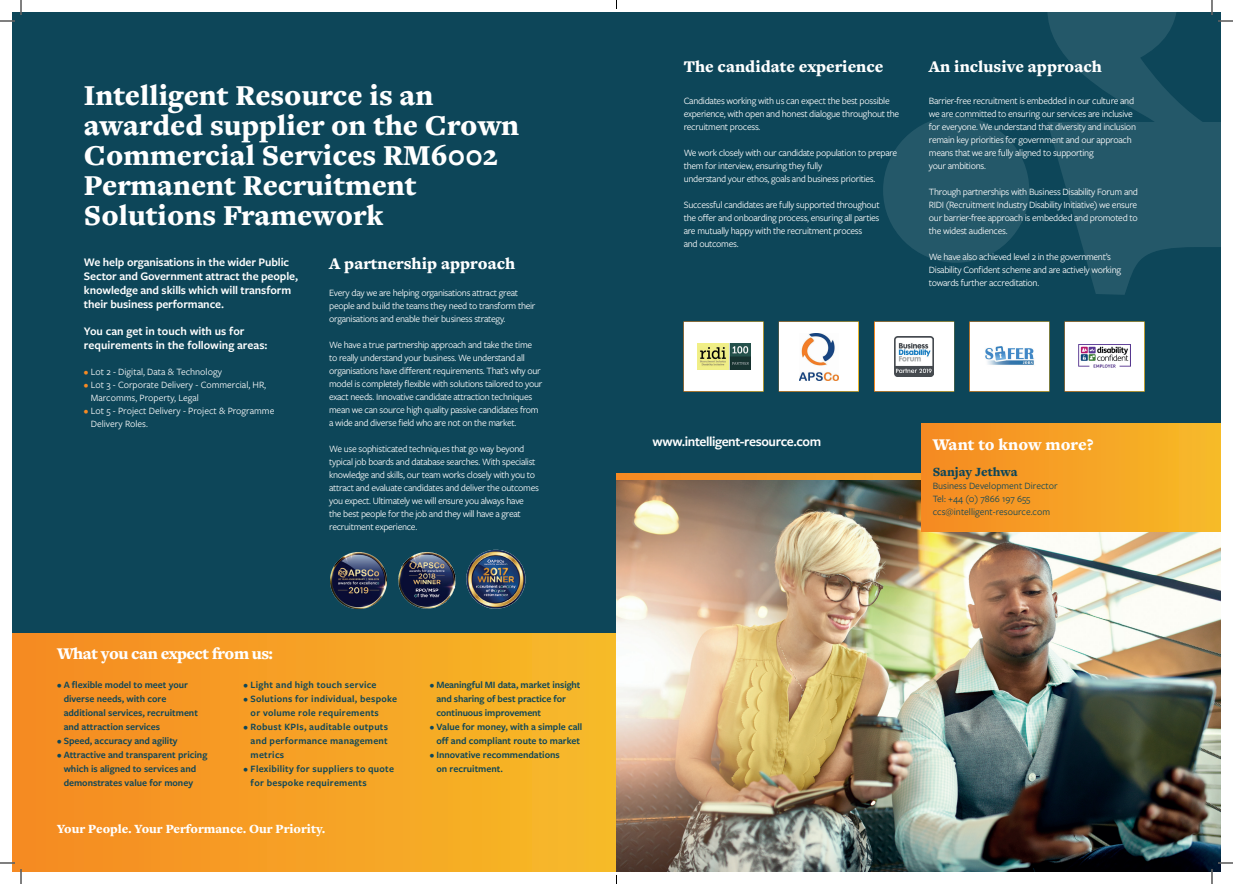
<style>
.page{position:relative;width:1233px;height:884px;background:#fff}
.page>*{position:absolute;margin:0;border:0;box-sizing:border-box;transform-origin:0 0}
.t1{font:900 30px/30px "Freight Text Pro";color:#fff}
.t2{font:900 17px "Freight Text Pro";color:#fff}
.t3{font:900 17px "Freight Text Pro";letter-spacing:-.03em;color:#fff}
.t4{font:600 14px "Freight Sans Pro";letter-spacing:-.03em;color:#fff}
.t5{font:900 13px "Freight Text Pro";color:#fff}
.t6{font:900 13px "Freight Text Pro";color:#0d4659}
.t7{font:600 12px/14px "Freight Sans Pro";letter-spacing:-.01em;color:#fff}
.t8{font:10px/13px "Freight Sans Pro";letter-spacing:-.03em;color:#fff}
.t9{font:600 10px/14px "Freight Sans Pro";color:#0d4659}
.t10{font:10px/13px "Freight Sans Pro";color:#fff}
.t11{font:600 10px/14px "Freight Sans Pro";letter-spacing:.025em;color:#0d4659}
.t12{font:10px/13px "Freight Sans Pro";color:#0d4659}
.s1{color:#f68a23}
</style>
<div class="page">
<div style="left:12px;top:12px;width:605px;height:859px;background:#0d4659"></div>
<div style="left:12px;top:633px;width:605px;height:238px;background:linear-gradient(to right,#f58922,#f7bb28)"></div>
<div style="left:616px;top:12px;width:604px;height:465px;background:#0d4659"></div>
<img style="left:617px;top:479px;width:603px;height:392px">
<div style="left:617px;top:474px;width:603px;height:5px;background:#f69623"></div>
<div style="left:921px;top:423px;width:299px;height:108px;background:linear-gradient(to right,#f58922,#f7bb28)"></div>
<div style="left:883px;top:116px;width:146px;height:147px;background:#245869;border-radius:50%"></div>
<svg style="left:1047px;top:12px;width:173px;height:283px;fill:#245869"></svg>
<img style="left:466px;top:549px;width:59px;height:60px">
<img style="left:330px;top:552px;width:56px;height:56px">
<img style="left:398px;top:552px;width:57px;height:57px">
<div style="left:969px;top:321px;width:80px;height:71px;background:#fff;border:2px solid #fff"></div>
<img style="left:985px;top:346px;width:49px;height:19px">
<div style="left:1064px;top:321px;width:80px;height:71px;background:#fff;border:2px solid #fff"></div>
<img style="left:1078px;top:344px;width:52px;height:24px">
<div style="left:778px;top:321px;width:81px;height:71px;background:#fff;border:2px solid #fff"></div>
<img style="left:799px;top:333px;width:39px;height:47px">
<div style="left:874px;top:321px;width:80px;height:71px;background:#fff;border:2px solid #fff"></div>
<img style="left:894px;top:337px;width:39px;height:39px">
<div style="left:683px;top:321px;width:80px;height:71px;background:#fff;border:2px solid #fff"></div>
<img style="left:697px;top:344px;width:53px;height:26px">
<svg style="left:1218px;top:20px;width:15px;height:2px"></svg>
<svg style="left:1218px;top:862px;width:15px;height:2px"></svg>
<svg style="left:0;top:0;width:22px;height:22px"></svg>
<svg style="left:0;top:862px;width:22px;height:22px"></svg>
<svg style="left:1211px;top:0;width:1px;height:15px"></svg>
<svg style="left:1211px;top:869px;width:1px;height:15px"></svg>
<h1 class="t1" style="left:84px;top:80px;width:437px">Intelligent Resource is an awarded supplier on the Crown<br>Commercial Services RM6002<br>Permanent Recruitment<br>Solutions Framework</h1>
<p class="t7" style="left:84px;top:255px;width:215px">We help organisations in the wider Public Sector and Government attract the people, knowledge and skills which will transform their business performance.</p>
<p class="t7" style="left:84px;top:324px;width:185px">You can get in touch with us for requirements in the following areas:</p>
<p class="t10" style="left:84px;top:365px;width:139px"><span class="s1">•</span> Lot 2 - Digital, Data &amp; Technology</p>
<p class="t10" style="left:91px;top:378px;width:177px;text-indent:-7px"><span class="s1">•</span> Lot 3 - Corporate Delivery - Commercial, HR,<br>Marcomms, Property, Legal</p>
<p class="t10" style="left:91px;top:404px;width:185px;text-indent:-7px"><span class="s1">•</span> Lot 5 - Project Delivery - Project &amp; Programme<br>Delivery Roles.</p>
<h2 class="t2" style="left:329px;top:253px;width:188px">A partnership approach</h2>
<p class="t8" style="left:329px;top:285px;width:208px">Every day we are helping organisations attract great people and build the teams they need to transform their organisations and enable their business strategy.</p>
<p class="t8" style="left:329px;top:337px;width:215px">We have a true partnership approach and take the time to really understand your business. We understand all organisations have different requirements. That’s why our model is completely flexible with solutions tailored to your exact needs. Innovative candidate attraction techniques mean we can source high quality passive candidates from a wide and diverse field who are not on the market.</p>
<p class="t8" style="left:329px;top:441px;width:211px">We use sophisticated techniques that go way beyond typical job boards and database searches. With specialist knowledge and skills, our team works closely with you to attract and evaluate candidates and deliver the outcomes you expect. Ultimately we will ensure you always have<br>the best people for the job and they will have a great recruitment experience.</p>
<h2 class="t3" style="left:57px;top:642px;width:217px">What you can expect from us:</h2>
<p class="t9" style="left:64px;top:678px;width:136px;text-indent:-7px">• A flexible model to meet your diverse needs, with core additional services, recruitment and attraction services</p>
<p class="t9" style="left:57px;top:734px;width:122px">• Speed, accuracy and agility</p>
<p class="t9" style="left:64px;top:748px;width:145px;text-indent:-7px">• Attractive and transparent pricing which is aligned to services and demonstrates value for money</p>
<p class="t11" style="left:243px;top:678px;width:135px">• Light and high touch service</p>
<p class="t11" style="left:251px;top:692px;width:148px;text-indent:-7px">• Solutions for individual, bespoke or volume role requirements</p>
<p class="t9" style="left:251px;top:720px;width:139px;text-align:justify;text-indent:-7px">• Robust KPIs, auditable outputs and performance management metrics</p>
<p class="t11" style="left:251px;top:762px;width:145px;text-indent:-7px">• Flexibility for suppliers to quote for bespoke requirements</p>
<h3 class="t5" style="left:57px;top:820px;width:270px">Your People. Your Performance. Our Priority.</h3>
<p class="t9" style="left:436px;top:678px;width:146px;text-indent:-7px">• Meaningful MI data, market insight and sharing of best practice for continuous improvement</p>
<p class="t9" style="left:430px;top:720px;width:154px;text-align:center">• Value for money, with a simple call off and compliant route to market</p>
<p class="t9" style="left:436px;top:748px;width:125px;text-indent:-7px">• Innovative recommendations on recruitment.</p>
<h2 class="t2" style="left:683px;top:55px;width:201px">The candidate experience</h2>
<p class="t8" style="left:683px;top:94px;width:217px">Candidates working with us can expect the best possible experience, with open and honest dialogue throughout the recruitment process.</p>
<p class="t8" style="left:683px;top:146px;width:215px">We work closely with our candidate population to prepare them for interview, ensuring they fully<br>understand your ethos, goals and business priorities.</p>
<p class="t8" style="left:683px;top:198px;width:197px">Successful candidates are fully supported throughout the offer and onboarding process, ensuring all parties are mutually happy with the recruitment process<br>and outcomes.</p>
<h2 class="t2" style="left:929px;top:55px;width:175px">An inclusive approach</h2>
<p class="t8" style="left:929px;top:94px;width:209px">Barrier-free recruitment is embedded in our culture and we are committed to ensuring our services are inclusive for everyone. We understand that diversity and inclusion remain key priorities for government and our approach means that we are fully aligned to supporting<br>your ambitions.</p>
<p class="t8" style="left:929px;top:185px;width:210px;text-align:justify">Through partnerships with Business Disability Forum and RIDI (Recruitment Industry Disability Initiative) we ensure our barrier-free approach is embedded and promoted to the widest audiences.</p>
<p class="t8" style="left:929px;top:250px;width:194px">We have also achieved level 2 in the government’s<br>Disability Confident scheme and are actively working towards further accreditation.</p>
<h3 class="t4" style="left:652px;top:432px;width:170px">www.intelligent-resource.com</h3>
<h2 class="t2" style="left:932px;top:434px;width:163px">Want to know more?</h2>
<h3 class="t6" style="left:932px;top:463px;width:86px">Sanjay Jethwa</h3>
<p class="t12" style="left:932px;top:479px;width:126px">Business Development Director<br>Tel: +44 (0) 7866 197 655 ccs@intelligent-resource.com</p>
</div>
